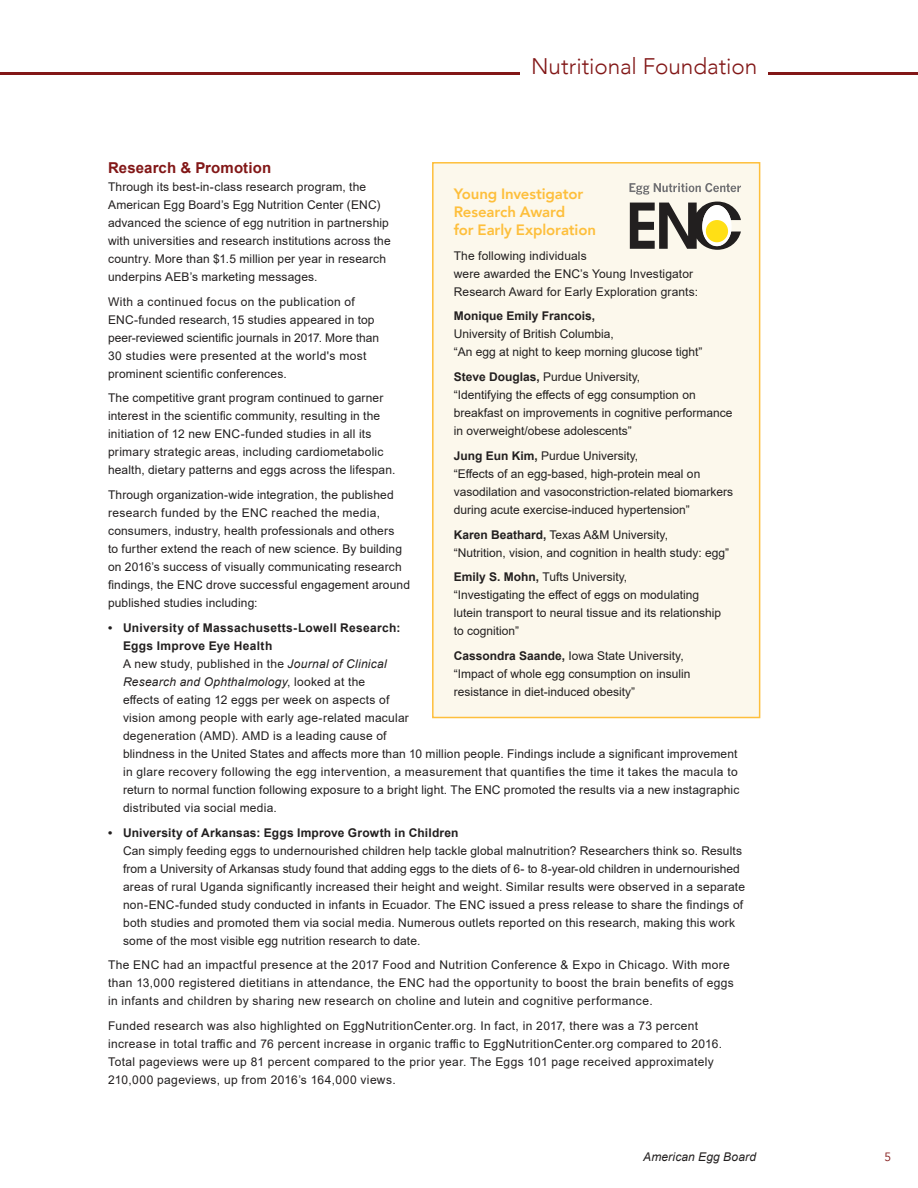
<style>
.page{position:relative;width:918px;height:1188px;background:#fff}
.page>*{position:absolute;margin:0;border:0;box-sizing:border-box;transform-origin:0 0}
.t1{font:300 22.5px "Avenir";color:#821717}
.t2{font:800 15px/18px "Avenir";letter-spacing:-.01em;color:#febf3c}
.t3{font:700 15px "Arial";letter-spacing:.01em;color:#821717}
.t4{font:12px/18px "Arial";letter-spacing:.015em;color:#221f1f}
.t5{font:700 12px "Arial";letter-spacing:.01em;color:#221f1f}
.t6{font:italic 12px "Arial";letter-spacing:.015em;color:#221f1f}
.t7{font:12px "Avenir";color:#821717}
.s1{font-weight:700}
.s2{font-style:italic}
</style>
<div class="page">
<hr style="left:0;top:72px;width:918px;height:2px;background:#821717">
<div style="left:433px;top:163px;width:327px;height:554px;background:#fcf8ec"></div>
<div style="left:432px;top:162px;width:328px;height:556px;border:2px solid #febf3c"></div>
<div style="left:521px;top:52px;width:247px;height:37px;background:#fff"></div>
<svg style="left:629px;top:183px;width:112px;height:12px"></svg>
<svg style="left:630px;top:202px;width:111px;height:48px"></svg>
<div style="left:706px;top:220px;width:22px;height:22px;background:#ffdf15;border-radius:50%"></div>
<h1 class="t1" style="left:531px;top:57px;width:228px">Nutritional Foundation</h1>
<p class="t3" style="left:108px;top:157px;width:165px">Research &amp; Promotion</p>
<p class="t4" style="left:108px;top:179px;width:284px">Through its best-in-class research program, the American Egg Board’s Egg Nutrition Center (ENC) advanced the science of egg nutrition in partnership with universities and research institutions across the country. More than $1.5 million per year in research underpins AEB’s marketing messages.</p>
<p class="t4" style="left:108px;top:293px;width:273px">With a continued focus on the publication of ENC-funded research, 15 studies appeared in top peer-reviewed scientific journals in 2017. More than 30 studies were presented at the world's most prominent scientific conferences.</p>
<p class="t4" style="left:108px;top:390px;width:289px">The competitive grant program continued to garner interest in the scientific community, resulting in the initiation of 12 new ENC-funded studies in all its primary strategic areas, including cardiometabolic health, dietary patterns and eggs across the lifespan.</p>
<p class="t4" style="left:108px;top:487px;width:303px">Through organization-wide integration, the published research funded by the ENC reached the media, consumers, industry, health professionals and others<br>to further extend the reach of new science. By building on 2016’s success of visually communicating research findings, the ENC drove successful engagement around published studies including:</p>
<p class="t4" style="left:123px;top:620px;width:618px;text-indent:-15px"><span class="s1">• University of Massachusetts-Lowell Research:<br>Eggs Improve Eye Health<br></span>A new study, published in the <span class="s2">Journal of Clinical<br>Research and Ophthalmology</span>, looked at the<br>effects of eating 12 eggs per week on aspects of<br>vision among people with early age-related macular<br>degeneration (AMD). AMD is a leading cause of<br>blindness in the United States and affects more than 10 million people. Findings include a significant improvement in glare recovery following the egg intervention, a measurement that quantifies the time it takes the macula to return to normal function following exposure to a bright light. The ENC promoted the results via a new instagraphic distributed via social media.</p>
<p class="t5" style="left:108px;top:824px;width:352px">• University of Arkansas: Eggs Improve Growth in Children</p>
<p class="t4" style="left:123px;top:842px;width:624px">Can simply feeding eggs to undernourished children help tackle global malnutrition? Researchers think so. Results from a University of Arkansas study found that adding eggs to the diets of 6- to 8-year-old children in undernourished areas of rural Uganda significantly increased their height and weight. Similar results were observed in a separate non-ENC-funded study conducted in infants in Ecuador. The ENC issued a press release to share the findings of both studies and promoted them via social media. Numerous outlets reported on this research, making this work some of the most visible egg nutrition research to date.</p>
<p class="t4" style="left:108px;top:957px;width:627px">The ENC had an impactful presence at the 2017 Food and Nutrition Conference &amp; Expo in Chicago. With more than 13,000 registered dietitians in attendance, the ENC had the opportunity to boost the brain benefits of eggs in infants and children by sharing new research on choline and lutein and cognitive performance.</p>
<p class="t4" style="left:108px;top:1018px;width:616px">Funded research was also highlighted on EggNutritionCenter.org. In fact, in 2017, there was a 73 percent increase in total traffic and 76 percent increase in organic traffic to EggNutritionCenter.org compared to 2016.<br>Total pageviews were up 81 percent compared to the prior year. The Eggs 101 page received approximately 210,000 pageviews, up from 2016ʼs 164,000 views.</p>
<p class="t2" style="left:454px;top:186px;width:144px">Young Investigator<br>Research Award<br>for Early Exploration</p>
<p class="t4" style="left:454px;top:247px;width:246px">The following individuals<br>were awarded the ENC’s Young Investigator<br>Research Award for Early Exploration grants:</p>
<p class="t5" style="left:454px;top:308px;width:143px">Monique Emily Francois,</p>
<p class="t4" style="left:454px;top:326px;width:250px">University of British Columbia,<br>“An egg at night to keep morning glucose tight”</p>
<p class="t4" style="left:454px;top:369px;width:280px"><span class="s1">Steve Douglas,</span> Purdue University,<br>“Identifying the effects of egg consumption on breakfast on improvements in cognitive performance in overweight/obese adolescents”</p>
<p class="t4" style="left:454px;top:447px;width:281px"><span class="s1">Jung Eun Kim,</span> Purdue University,<br>“Effects of an egg-based, high-protein meal on vasodilation and vasoconstriction-related biomarkers during acute exercise-induced hypertension”</p>
<p class="t4" style="left:454px;top:526px;width:277px"><span class="s1">Karen Beathard,</span> Texas A&amp;M University,<br>“Nutrition, vision, and cognition in health study: egg”</p>
<p class="t4" style="left:454px;top:569px;width:269px"><span class="s1">Emily S. Mohn,</span> Tufts University,<br>“Investigating the effect of eggs on modulating lutein transport to neural tissue and its relationship to cognition”</p>
<p class="t4" style="left:454px;top:648px;width:238px"><span class="s1">Cassondra Saande,</span> Iowa State University, “Impact of whole egg consumption on insulin resistance in diet-induced obesity”</p>
<p class="t6" style="left:643px;top:1152px;width:114px">American Egg Board</p>
<p class="t7" style="left:884px;top:1150px;width:8px">5</p>
</div>
